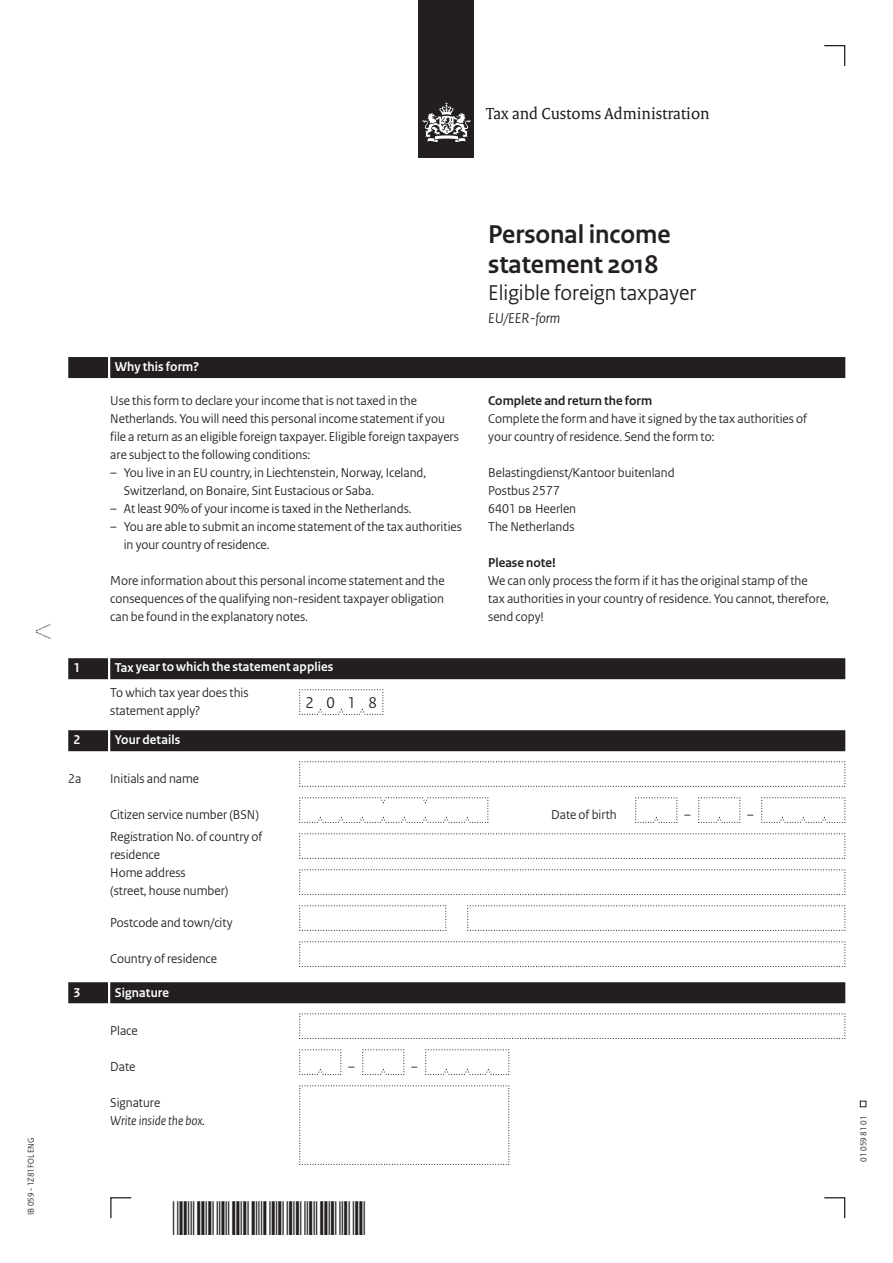
<style>
.page{position:relative;width:893px;height:1263px;background:#fff}
.page>*{position:absolute;margin:0;border:0;box-sizing:border-box;transform-origin:0 0}
.t1{font:700 27px/30px "Rijksoverheid Sans Heading";color:#231f20}
.t2{font:22.5px "Rijksoverheid Sans Heading";color:#231f20}
.t3{font:17.25px "Rijksoverheid Serif";color:#231f20}
.t4{font:16.5px "Rijksoverheid Sans Heading";color:#231f20}
.t5{font:italic 15px "Rijksoverheid Sans Heading";color:#231f20}
.t6{font:13.5px/18px "Rijksoverheid Sans Heading";color:#231f20}
.t7{font:700 13.5px "Rijksoverheid Sans Heading";letter-spacing:.01em;color:#fff}
.t8{font:700 13.5px "Rijksoverheid Sans Heading";color:#231f20}
.t9{font:italic 13.5px "Rijksoverheid Sans Heading";color:#231f20}
.t10{font:9px "Rijksoverheid Sans Heading";color:#231f20}
</style>
<div class="page">
<svg style="left:824px;top:1197px;width:22px;height:22px"></svg>
<svg style="left:110px;top:1197px;width:22px;height:22px"></svg>
<svg style="left:824px;top:45px;width:22px;height:21px"></svg>
<svg style="left:860px;top:1101px;width:6px;height:6px"></svg>
<div style="left:419px;top:0;width:55px;height:158px;background:#231f20"></div>
<svg style="left:423px;top:102px;width:47px;height:40px"></svg>
<svg style="left:36px;top:624px;width:15px;height:15px"></svg>
<div style="left:110px;top:357px;width:735px;height:21px;background:#231f20"></div>
<div style="left:68px;top:357px;width:40px;height:21px;background:#231f20"></div>
<div style="left:110px;top:658px;width:735px;height:21px;background:#231f20"></div>
<div style="left:68px;top:658px;width:40px;height:21px;background:#231f20"></div>
<div style="left:110px;top:730px;width:735px;height:21px;background:#231f20"></div>
<div style="left:68px;top:730px;width:40px;height:21px;background:#231f20"></div>
<div style="left:110px;top:982px;width:735px;height:21px;background:#231f20"></div>
<div style="left:68px;top:982px;width:40px;height:21px;background:#231f20"></div>
<svg style="left:299px;top:689px;width:85px;height:26px"></svg>
<svg style="left:299px;top:761px;width:547px;height:26px"></svg>
<svg style="left:299px;top:797px;width:190px;height:26px"></svg>
<svg style="left:635px;top:797px;width:43px;height:26px"></svg>
<svg style="left:698px;top:797px;width:43px;height:26px"></svg>
<svg style="left:761px;top:797px;width:85px;height:26px"></svg>
<svg style="left:299px;top:833px;width:547px;height:26px"></svg>
<svg style="left:299px;top:869px;width:547px;height:26px"></svg>
<svg style="left:299px;top:905px;width:148px;height:26px"></svg>
<svg style="left:467px;top:905px;width:379px;height:26px"></svg>
<svg style="left:299px;top:941px;width:547px;height:26px"></svg>
<svg style="left:299px;top:1013px;width:547px;height:26px"></svg>
<svg style="left:299px;top:1049px;width:43px;height:26px"></svg>
<svg style="left:362px;top:1049px;width:43px;height:26px"></svg>
<svg style="left:425px;top:1049px;width:85px;height:26px"></svg>
<svg style="left:299px;top:1085px;width:211px;height:80px"></svg>
<p class="t3" style="left:486px;top:103px;width:225px">Tax and Customs Administration</p>
<p class="t10" style="left:26px;top:1215px;width:79px;rotate:-90deg">IB 059 - 1Z81FOL ENG</p>
<p class="t7" style="left:115px;top:359px;width:86px">Why this form?</p>
<p class="t6" style="left:110px;top:392px;width:350px">Use this form to declare your income that is not taxed in the Netherlands. You will need this personal income statement if you file a return as an eligible foreign taxpayer. Eligible foreign taxpayers are subject to the following conditions:</p>
<p class="t6" style="left:124px;top:464px;width:304px;text-indent:-14px">– You live in an EU country, in Liechtenstein, Norway, Iceland,<br>Switzerland, on Bonaire, Sint Eustacious or Saba.</p>
<p class="t6" style="left:110px;top:500px;width:303px">– At least 90% of your income is taxed in the Netherlands.</p>
<p class="t6" style="left:124px;top:518px;width:340px;text-indent:-14px">– You are able to submit an income statement of the tax authorities in your country of residence.</p>
<p class="t6" style="left:110px;top:572px;width:336px;text-align:justify">More information about this personal income statement and the consequences of the qualifying non-resident taxpayer obligation can be found in the explanatory notes.</p>
<h1 class="t1" style="left:488px;top:220px;width:184px">Personal income statement 2018</h1>
<h2 class="t2" style="left:488px;top:280px;width:210px">Eligible foreign taxpayer</h2>
<p class="t5" style="left:488px;top:309px;width:74px">EU/EER-form</p>
<p class="t8" style="left:488px;top:393px;width:165px">Complete and return the form</p>
<p class="t6" style="left:488px;top:410px;width:320px">Complete the form and have it signed by the tax authorities of your country of residence. Send the form to:</p>
<p class="t6" style="left:488px;top:464px;width:188px">Belastingdienst/Kantoor buitenland<br>Postbus 2577<br>6401 DB Heerlen<br>The Netherlands</p>
<p class="t8" style="left:488px;top:555px;width:69px">Please note!</p>
<p class="t6" style="left:488px;top:572px;width:342px">We can only process the form if it has the original stamp of the<br>tax authorities in your country of residence. You cannot, therefore, send copy!</p>
<p class="t7" style="left:74px;top:660px;width:8px">1</p>
<p class="t7" style="left:115px;top:659px;width:220px">Tax year to which the statement applies</p>
<p class="t6" style="left:110px;top:684px;width:140px">To which tax year does this statement apply?</p>
<p class="t4" style="left:306px;top:693px;width:73px">2018</p>
<p class="t7" style="left:74px;top:732px;width:8px">2</p>
<p class="t7" style="left:115px;top:732px;width:67px">Your details</p>
<p class="t6" style="left:68px;top:770px;width:15px">2a</p>
<p class="t6" style="left:110px;top:770px;width:90px">Initials and name</p>
<p class="t6" style="left:110px;top:806px;width:150px">Citizen service number (BSN)</p>
<p class="t6" style="left:551px;top:806px;width:67px">Date of birth</p>
<p class="t6" style="left:684px;top:806px;width:8px">–</p>
<p class="t6" style="left:747px;top:806px;width:8px">–</p>
<p class="t6" style="left:110px;top:828px;width:154px">Registration No. of country of residence<br>Home address<br>(street, house number)</p>
<p class="t6" style="left:110px;top:914px;width:124px">Postcode and town/city</p>
<p class="t6" style="left:110px;top:950px;width:108px">Country of residence</p>
<p class="t7" style="left:74px;top:984px;width:8px">3</p>
<p class="t7" style="left:115px;top:984px;width:56px">Signature</p>
<p class="t6" style="left:110px;top:1022px;width:29px">Place</p>
<p class="t6" style="left:110px;top:1058px;width:27px">Date</p>
<p class="t6" style="left:348px;top:1058px;width:8px">–</p>
<p class="t6" style="left:411px;top:1058px;width:8px">–</p>
<p class="t6" style="left:110px;top:1094px;width:52px">Signature</p>
<p class="t9" style="left:110px;top:1113px;width:96px">Write inside the box.</p>
<p class="t10" style="left:858px;top:1161px;width:47px;rotate:-90deg">01 059 81 01</p>
</div>
